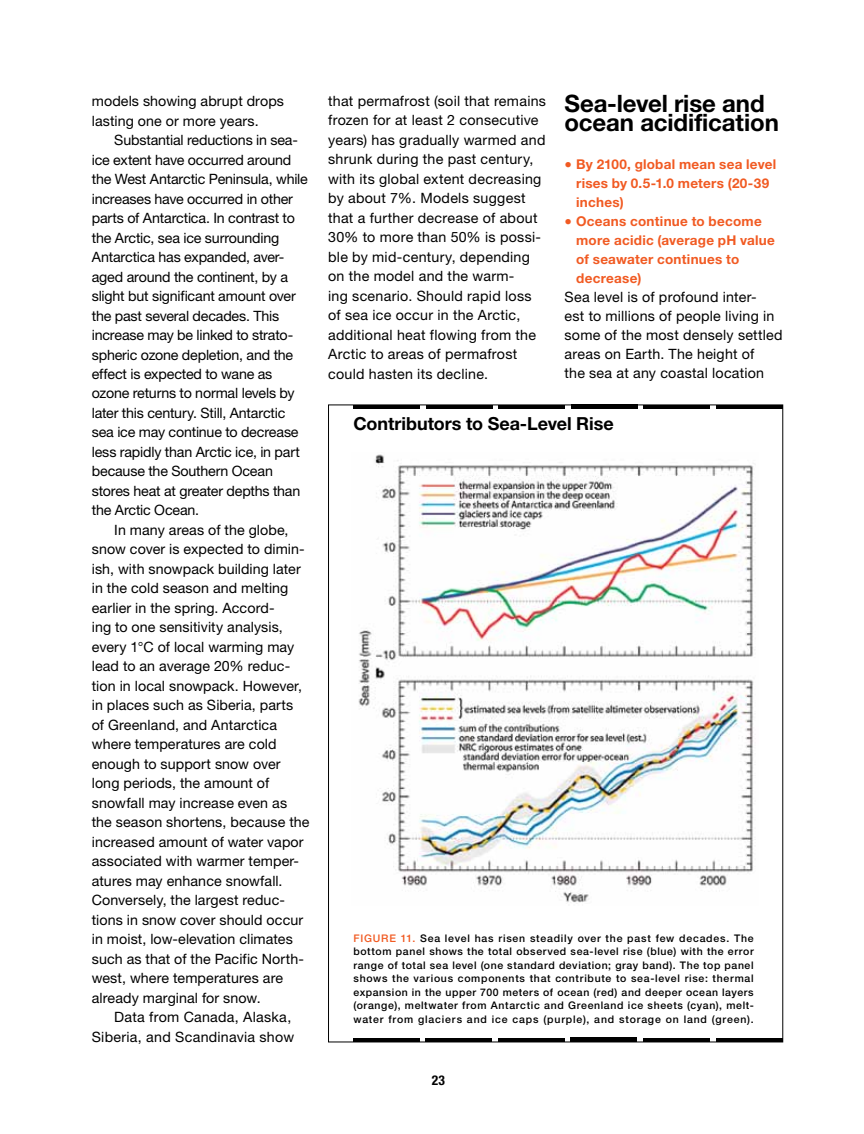
<style>
.page{position:relative;width:864px;height:1134px;background:#fff}
.page>*{position:absolute;margin:0;border:0;box-sizing:border-box;transform-origin:0 0}
.t1{font:700 24px/19px "Helvetica Neue";letter-spacing:-.005em;color:#000}
.t2{font:700 18px "Helvetica Neue";letter-spacing:-.005em;color:#000}
.t3{font:14.25px/19.5px "Helvetica Neue";letter-spacing:.005em;color:#000}
.t4{font:14.25px "Helvetica Neue";letter-spacing:-.015em;color:#000}
.t5{font:700 13.5px/19px "Helvetica Neue";letter-spacing:.02em;color:#f15a22}
.t6{font:700 condensed 13.5px "Helvetica Neue";color:#000}
.t7{font:500 10.5px/13.5px "Helvetica Neue";letter-spacing:.08em;color:#000;text-align:justify}
.s1{font-size:15px}
.s2{color:#f15a22}
</style>
<div class="page">
<hr style="left:716px;top:405px;width:67px;height:3px;background:#000">
<hr style="left:644px;top:405px;width:66px;height:3px;background:#000">
<hr style="left:571px;top:405px;width:67px;height:4px;background:#000">
<hr style="left:499px;top:405px;width:66px;height:3px;background:#000">
<hr style="left:426px;top:405px;width:67px;height:3px;background:#000">
<hr style="left:353px;top:405px;width:67px;height:3px;background:#000">
<img style="left:358px;top:454px;width:398px;height:449px">
<hr style="left:716px;top:1038px;width:66px;height:3px;background:#000">
<hr style="left:643px;top:1038px;width:67px;height:3px;background:#000">
<hr style="left:571px;top:1038px;width:66px;height:4px;background:#000">
<hr style="left:498px;top:1038px;width:67px;height:3px;background:#000">
<hr style="left:426px;top:1038px;width:66px;height:3px;background:#000">
<hr style="left:353px;top:1038px;width:67px;height:3px;background:#000">
<p class="t3" style="left:92px;top:91px;width:194px">models showing abrupt drops</p>
<p class="t3" style="left:92px;top:111px;width:168px">lasting one or more years.</p>
<p class="t3" style="left:114px;top:130px;width:185px">Substantial reductions in sea-</p>
<p class="t4" style="left:92px;top:151px;width:201px">ice extent have occurred around</p>
<p class="t4" style="left:92px;top:170px;width:218px">the West Antarctic Peninsula, while</p>
<p class="t4" style="left:92px;top:190px;width:203px">increases have occurred in other</p>
<p class="t4" style="left:92px;top:209px;width:205px">parts of Antarctica. In contrast to</p>
<p class="t4" style="left:92px;top:229px;width:189px">the Arctic, sea ice surrounding</p>
<p class="t4" style="left:92px;top:248px;width:194px">Antarctica has expanded, aver-</p>
<p class="t4" style="left:92px;top:268px;width:198px">aged around the continent, by a</p>
<p class="t4" style="left:92px;top:287px;width:205px">slight but significant amount over</p>
<p class="t4" style="left:92px;top:307px;width:189px">the past several decades. This</p>
<p class="t4" style="left:92px;top:326px;width:203px">increase may be linked to strato-</p>
<p class="t4" style="left:92px;top:346px;width:203px">spheric ozone depletion, and the</p>
<p class="t3" style="left:92px;top:364px;width:182px">effect is expected to wane as</p>
<p class="t4" style="left:92px;top:385px;width:204px">ozone returns to normal levels by</p>
<p class="t4" style="left:92px;top:404px;width:195px">later this century. Still, Antarctic</p>
<p class="t4" style="left:92px;top:424px;width:208px">sea ice may continue to decrease</p>
<p class="t4" style="left:92px;top:443px;width:210px">less rapidly than Arctic ice, in part</p>
<p class="t3" style="left:92px;top:461px;width:183px">because the Southern Ocean</p>
<p class="t4" style="left:92px;top:482px;width:210px">stores heat at greater depths than</p>
<p class="t3" style="left:92px;top:500px;width:109px">the Arctic Ocean.</p>
<p class="t3" style="left:114px;top:520px;width:176px">In many areas of the globe,</p>
<p class="t3" style="left:92px;top:539px;width:214px">snow cover is expected to dimin-</p>
<p class="t3" style="left:92px;top:559px;width:211px">ish, with snowpack building later</p>
<p class="t3" style="left:92px;top:578px;width:198px">in the cold season and melting</p>
<p class="t3" style="left:92px;top:598px;width:184px">earlier in the spring. Accord-</p>
<p class="t3" style="left:92px;top:617px;width:193px">ing to one sensitivity analysis,</p>
<p class="t3" style="left:92px;top:637px;width:204px">every 1°C of local warming may</p>
<p class="t3" style="left:92px;top:656px;width:200px">lead to an average 20% reduc-</p>
<p class="t3" style="left:92px;top:676px;width:212px">tion in local snowpack. However,</p>
<p class="t3" style="left:92px;top:695px;width:203px">in places such as Siberia, parts</p>
<p class="t3" style="left:92px;top:715px;width:187px">of Greenland, and Antarctica</p>
<p class="t3" style="left:92px;top:734px;width:186px">where temperatures are cold</p>
<p class="t3" style="left:92px;top:754px;width:190px">enough to support snow over</p>
<p class="t3" style="left:92px;top:773px;width:179px">long periods, the amount of</p>
<p class="t3" style="left:92px;top:793px;width:197px">snowfall may increase even as</p>
<p class="t3" style="left:92px;top:812px;width:219px">the season shortens, because the</p>
<p class="t3" style="left:92px;top:832px;width:213px">increased amount of water vapor</p>
<p class="t3" style="left:92px;top:851px;width:209px">associated with warmer temper-</p>
<p class="t3" style="left:92px;top:871px;width:192px">atures may enhance snowfall.</p>
<p class="t3" style="left:92px;top:890px;width:195px">Conversely, the largest reduc-</p>
<p class="t3" style="left:92px;top:910px;width:213px">tions in snow cover should occur</p>
<p class="t3" style="left:92px;top:929px;width:203px">in moist, low-elevation climates</p>
<p class="t3" style="left:92px;top:949px;width:214px">such as that of the Pacific North-</p>
<p class="t3" style="left:92px;top:968px;width:193px">west, where temperatures are</p>
<p class="t3" style="left:92px;top:988px;width:170px">already marginal for snow.</p>
<p class="t3" style="left:114px;top:1007px;width:178px">Data from Canada, Alaska,</p>
<p class="t3" style="left:92px;top:1027px;width:204px">Siberia, and Scandinavia show</p>
<p class="t1" style="left:565px;top:93px;width:216px">Sea-level rise and ocean acidification</p>
<p class="t5" style="left:576px;top:154px;width:202px;text-indent:-12px"><span class="s1">•</span> By 2100, global mean sea level rises by 0.5-1.0 meters (20-39 inches)</p>
<p class="t5" style="left:576px;top:212px;width:200px;text-indent:-12px"><span class="s1">•</span> Oceans continue to become more acidic (average pH value of seawater continues to decrease)</p>
<p class="t3" style="left:565px;top:287px;width:220px;line-height:19px">Sea level is of profound inter-<br>est to millions of people living in some of the most densely settled areas on Earth. The height of<br>the sea at any coastal location</p>
<p class="t3" style="left:328px;top:91px;width:219px">that permafrost (soil that remains frozen for at least 2 consecutive years) has gradually warmed and shrunk during the past century, with its global extent decreasing by about 7%. Models suggest that a further decrease of about<br>30% to more than 50% is possi&shy;ble by mid-century, depending on the model and the warm-<br>ing scenario. Should rapid loss of sea ice occur in the Arctic, additional heat flowing from the<br>Arctic to areas of permafrost could hasten its decline.</p>
<p class="t2" style="left:353px;top:413px;width:262px">Contributors to Sea-Level Rise</p>
<p class="t7" style="left:353px;top:931px;width:402px"><span class="s2">Figure 11.</span> Sea level has risen steadily over the past few decades. The bottom panel shows the total observed sea-level rise (blue) with the error range of total sea level (one standard deviation; gray band). The top panel shows the various components that contribute to sea-level rise: thermal expansion in the upper 700 meters of ocean (red) and deeper ocean layers (orange), meltwater from Antarctic and Greenland ice sheets (cyan), melt&shy;water from glaciers and ice caps (purple), and storage on land (green).</p>
<p class="t6" style="left:432px;top:1072px;width:14px">23</p>
</div>
